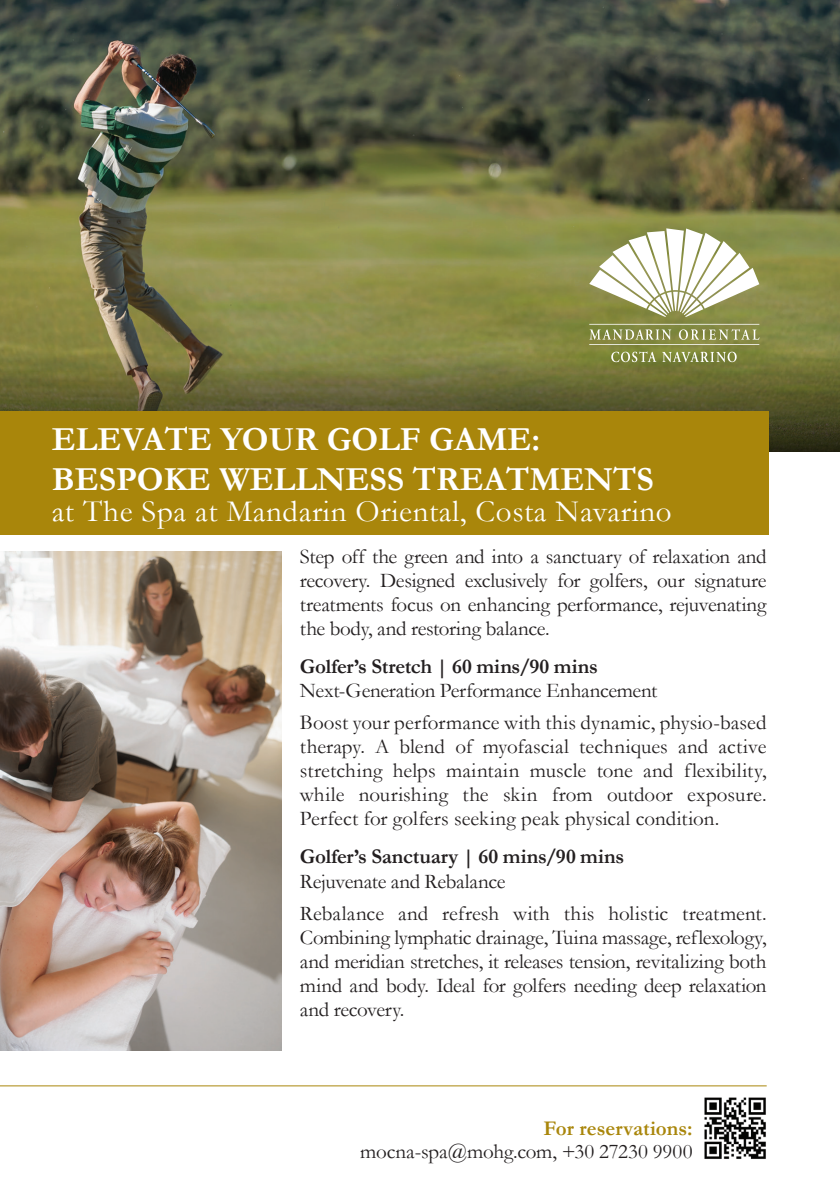
<style>
.page{position:relative;width:840px;height:1191px;background:#fff}
.page>*{position:absolute;margin:0;border:0;box-sizing:border-box;transform-origin:0 0}
.t1{font:700 34px/39.6px "Garamond";color:#fff}
.t2{font:31px "Garamond";letter-spacing:.02em;color:#fff}
.t3{font:21px/24px "Garamond";letter-spacing:-.005em;color:#231f20;text-align:justify}
.t4{font:700 21px "Garamond";letter-spacing:-.005em;color:#231f20}
.t5{font:700 21px "Garamond";color:#a9860b}
</style>
<div class="page">
<img style="left:0;top:0;width:839px;height:352px">
<svg style="left:0;top:352px;width:839px;height:100px;background:#686736"></svg>
<div style="left:0;top:411px;width:768px;height:123px;background:#a9860b"></div>
<svg style="left:589px;top:228px;width:170px;height:89px"></svg>
<svg style="left:589px;top:329px;width:82px;height:11px"></svg>
<svg style="left:678px;top:329px;width:81px;height:11px"></svg>
<hr style="left:589px;top:324px;width:170px;height:1px;background:#fff">
<hr style="left:589px;top:344px;width:170px;height:1px;background:#fff">
<svg style="left:611px;top:351px;width:125px;height:11px"></svg>
<img style="left:0;top:551px;width:282px;height:499px">
<hr style="left:0;top:1085px;width:766px;height:1px;background:#a9860b">
<img style="left:704px;top:1097px;width:62px;height:62px">
<h1 class="t1" style="left:52px;top:419px;width:603px">ELEVATE YOUR GOLF GAME:<br>BESPOKE WELLNESS TREATMENTS</h1>
<h2 class="t2" style="left:52px;top:492px;width:621px">at The Spa at Mandarin Oriental, Costa Navarino</h2>
<p class="t3" style="left:300px;top:544px;width:468px">Step off the green and into a sanctuary of relaxation and recovery. Designed exclusively for golfers, our signature treatments focus on enhancing performance, rejuvenating the body, and restoring balance.</p>
<p class="t4" style="left:300px;top:654px;width:299px">Golfer’s Stretch | 60 mins/90 mins</p>
<p class="t3" style="left:300px;top:674px;width:468px;line-height:32px">Next-Generation Performance Enhancement<br>Boost your performance with this dynamic, physio-based</p>
<p class="t3" style="left:300px;top:734px;width:468px">therapy. A blend of myofascial techniques and active stretching helps maintain muscle tone and flexibility, while nourishing the skin from outdoor exposure.<br>Perfect for golfers seeking peak physical condition.</p>
<p class="t4" style="left:300px;top:844px;width:326px">Golfer’s Sanctuary | 60 mins/90 mins</p>
<p class="t3" style="left:300px;top:864px;width:468px;line-height:32px">Rejuvenate and Rebalance<br>Rebalance and refresh with this holistic treatment.</p>
<p class="t3" style="left:300px;top:924px;width:468px">Combining lymphatic drainage, Tuina massage, reflexology, and meridian stretches, it releases tension, revitalizing both mind and body. Ideal for golfers needing deep relaxation and recovery.</p>
<p class="t5" style="left:543px;top:1116px;width:151px">For reservations:</p>
<p class="t3" style="left:360px;top:1139px;width:334px">mocna-spa@mohg.com, +30 27230 9900</p>
</div>
